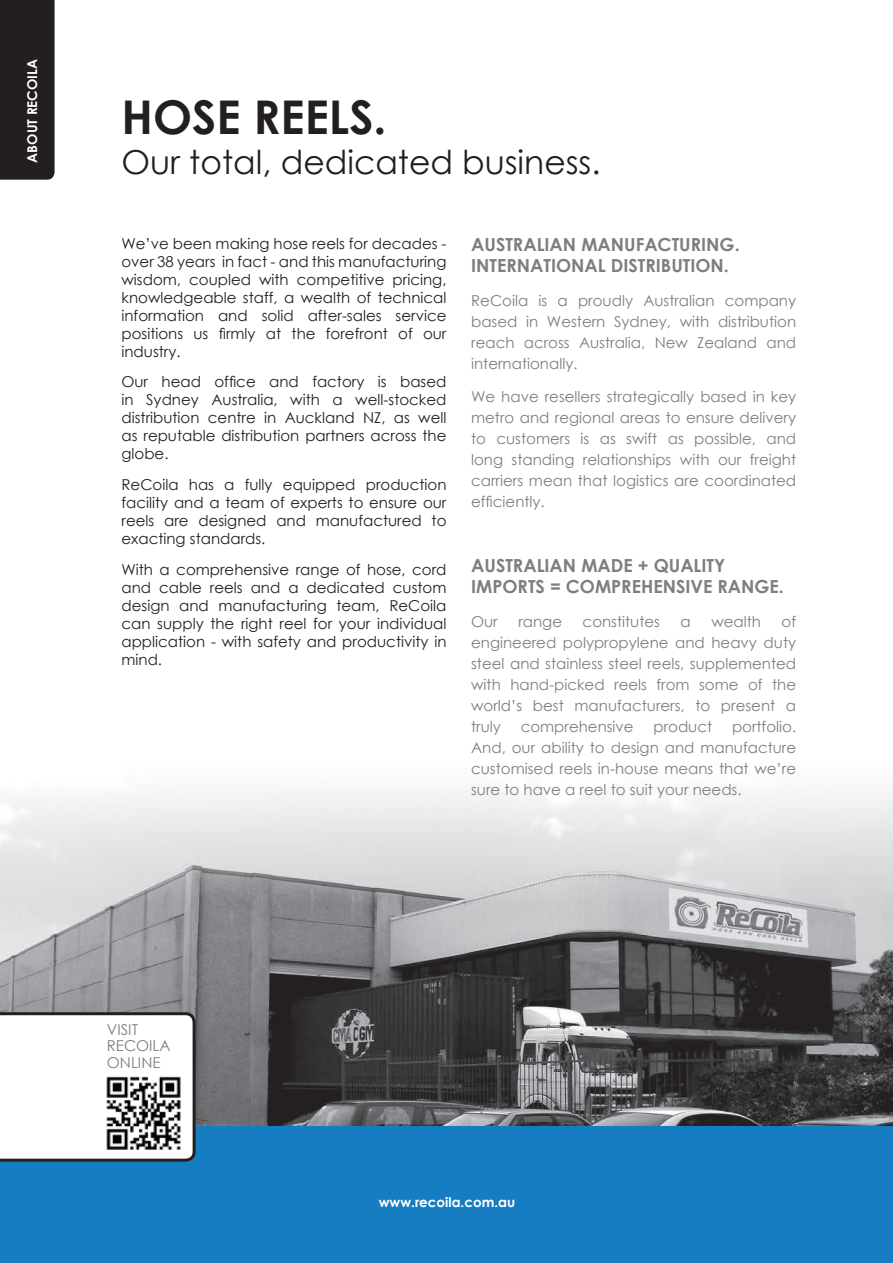
<style>
.page{position:relative;width:893px;height:1263px;background:#fff}
.page>*{position:absolute;margin:0;border:0;box-sizing:border-box;transform-origin:0 0}
.t1{font:700 46.5px "Century Gothic";color:#231f20}
.t2{font:33px "Century Gothic";color:#231f20}
.t3{font:700 18px/21px "Century Gothic";color:#7c7e81}
.t4{font:15px/18px "Century Gothic";color:#231f20;text-align:justify}
.t5{font:15px/21px "Century Gothic";color:#7c7e81;text-align:justify}
.t6{font:700 13.5px "Century Gothic";color:#fff}
</style>
<div class="page">
<img style="left:0;top:792px;width:893px;height:335px">
<div style="left:0;top:0;width:55px;height:180px;background:#231f20"></div>
<div style="left:0;top:1127px;width:893px;height:136px;background:#177dc2"></div>
<svg style="left:0;top:1012px;width:196px;height:150px"></svg>
<img style="left:105px;top:1074px;width:77px;height:78px">
<p class="t6" style="left:22px;top:163px;width:105px;rotate:-90deg">ABOUT RECOILA</p>
<h1 class="t1" style="left:121px;top:82px;width:267px">HOSE REELS.</h1>
<h2 class="t2" style="left:121px;top:139px;width:481px">Our total, dedicated business.</h2>
<p class="t4" style="left:121px;top:234px;width:327px">We’ve been making hose reels for decades - over 38 years in fact - and this manufacturing wisdom, coupled with competitive pricing, knowledgeable staff, a wealth of technical information and solid after-sales service positions us firmly at the forefront of our industry.</p>
<p class="t4" style="left:121px;top:373px;width:326px">Our head office and factory is based in Sydney Australia, with a well-stocked distribution centre in Auckland NZ, as well as reputable distribution partners across the globe.</p>
<p class="t4" style="left:121px;top:475px;width:326px">ReCoila has a fully equipped production facility and a team of experts to ensure our reels are designed and manufactured to exacting standards.</p>
<p class="t4" style="left:121px;top:560px;width:326px">With a comprehensive range of hose, cord and cable reels and a dedicated custom design and manufacturing team, ReCoila can supply the right reel for your individual application - with safety and productivity in mind.</p>
<p class="t3" style="left:471px;top:233px;width:270px">AUSTRALIAN MANUFACTURING.<br>INTERNATIONAL DISTRIBUTION.</p>
<p class="t5" style="left:471px;top:289px;width:326px">ReCoila is a proudly Australian company based in Western Sydney, with distribution reach across Australia, New Zealand and internationally.</p>
<p class="t5" style="left:471px;top:386px;width:326px">We have resellers strategically based in key metro and regional areas to ensure delivery to customers is as swift as possible, and long standing relationships with our freight carriers mean that logistics are coordinated efficiently.</p>
<p class="t3" style="left:471px;top:554px;width:314px">AUSTRALIAN MADE + QUALITY<br>IMPORTS = COMPREHENSIVE RANGE.</p>
<p class="t5" style="left:471px;top:610px;width:28px">Our</p>
<p class="t5" style="left:518px;top:610px;width:45px">range</p>
<p class="t5" style="left:583px;top:610px;width:79px">constitutes</p>
<p class="t5" style="left:681px;top:610px;width:12px">a</p>
<p class="t5" style="left:711px;top:610px;width:51px">wealth</p>
<p class="t5" style="left:471px;top:610px;width:326px;text-indent:310px">of engineered polypropylene and heavy duty steel and stainless steel reels, supplemented with hand-picked reels from some of the world’s best manufacturers, to present a truly</p>
<p class="t5" style="left:471px;top:715px;width:326px;text-indent:261px">portfolio.<br>And, our ability to design and manufacture customised reels in-house means that we’re sure to have a reel to suit your needs.</p>
<p class="t5" style="left:521px;top:715px;width:115px">comprehensive</p>
<p class="t5" style="left:653px;top:715px;width:60px">product</p>
<p class="t5" style="left:107px;top:1021px;width:65px;line-height:16.5px;text-align:left">VISIT<br>RECOILA<br>ONLINE</p>
<p class="t6" style="left:379px;top:1192px;width:138px">www.recoila.com.au</p>
</div>
